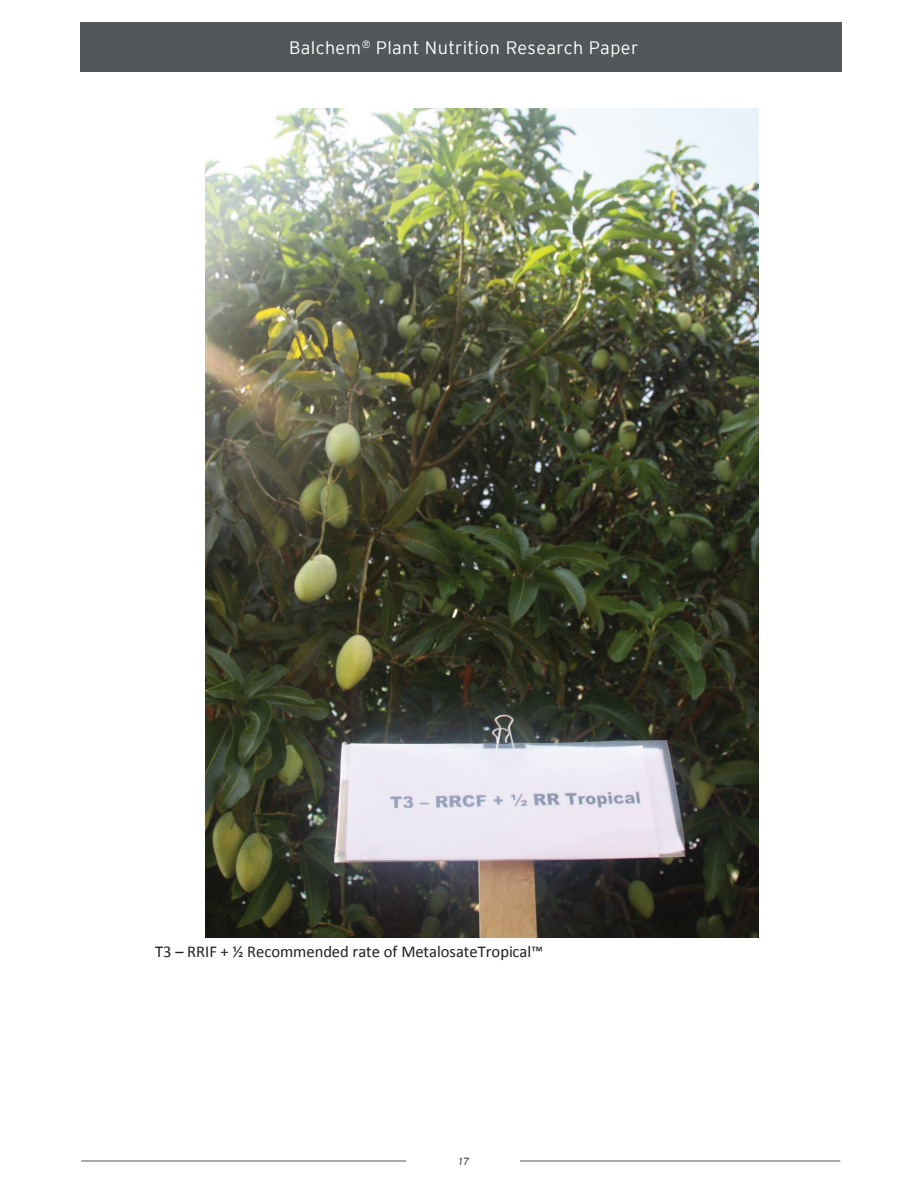
<style>
.page{position:relative;width:918px;height:1188px;background:#fff}
.page>*{position:absolute;margin:0;border:0;box-sizing:border-box;transform-origin:0 0}
.t1{font:300 18px "Interstate";letter-spacing:.02em;color:#fff}
.t2{font:16.5px "Calibri";color:#231f20}
.t3{font:italic 10.5px "Interstate";color:#535759}
</style>
<div class="page">
<img style="left:206px;top:108px;width:552px;height:829px">
<div style="left:80px;top:22px;width:761px;height:50px;background:#535759"></div>
<hr style="left:520px;top:1161px;width:320px;height:1px;background:#555759">
<hr style="left:81px;top:1161px;width:325px;height:1px;background:#555759">
<p class="t1" style="left:289px;top:38px;width:351px">Balchem<sup>®</sup> Plant Nutrition Research Paper</p>
<p class="t2" style="left:155px;top:941px;width:389px">T3 – RRIF + ½ Recommended rate of MetalosateTropical™</p>
<p class="t3" style="left:459px;top:1155px;width:12px">17</p>
</div>
